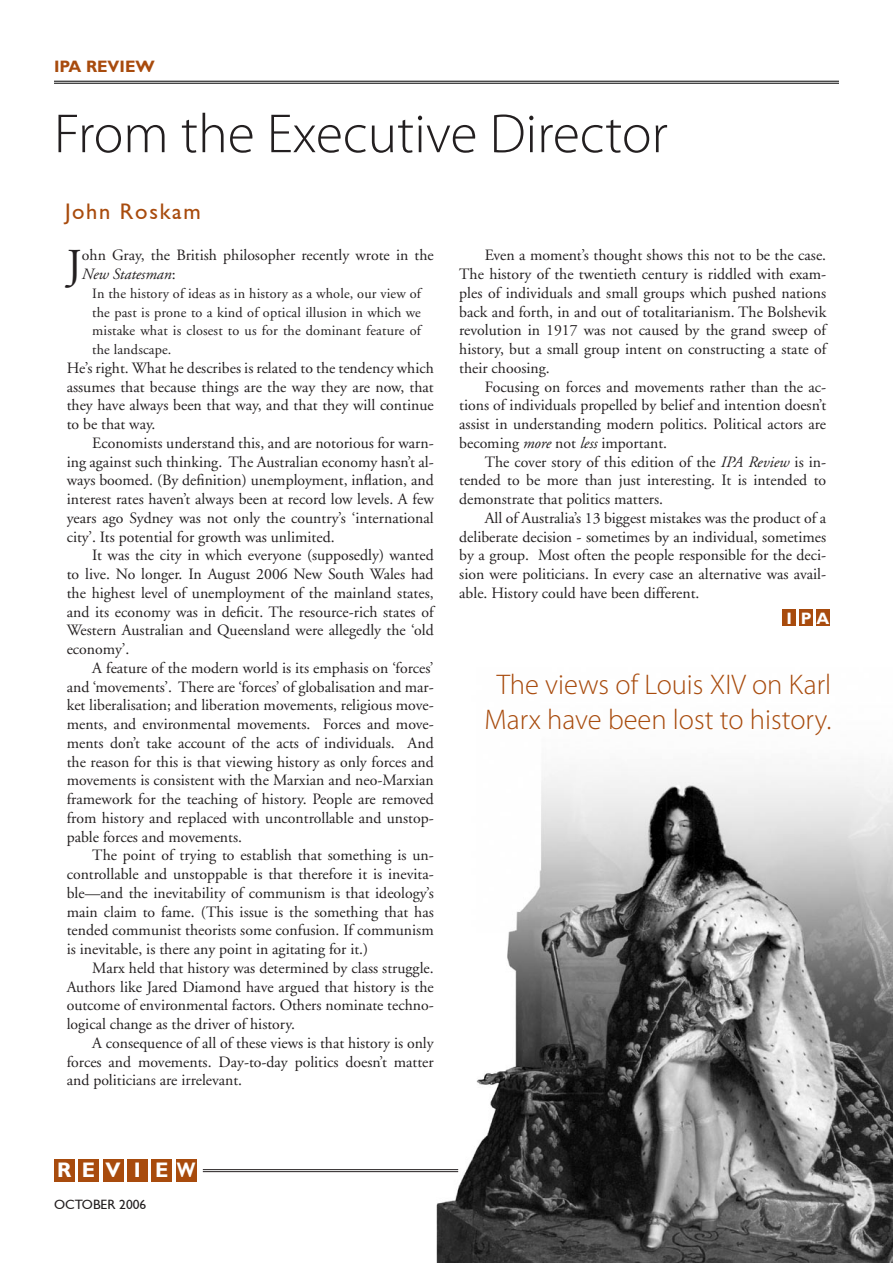
<style>
.page{position:relative;width:893px;height:1263px;background:#fff}
.page>*{position:absolute;margin:0;border:0;box-sizing:border-box;transform-origin:0 0}
.t1{font:300 55.5px "Myriad Pro";color:#231f20}
.Default{font:44.1px "Adobe Garamond";color:#231f20}
.Default-2{font:300 28.5px/34.5px "Myriad Pro";color:#a84b0d;text-align:center}
.t2{font:22.5px "Gill Sans";letter-spacing:.075em;color:#a84b0d}
.t3{font:700 21px "Gill Sans";color:#fff}
.t4{font:700 16.5px "Gill Sans";color:#a84b0d}
.t5{font:700 16.5px "Gill Sans";color:#fff}
.Default-3{font:15.75px/18.8px "Adobe Garamond";color:#231f20;text-align:justify}
.Default-4{font:14.25px/18.8px "Adobe Garamond";letter-spacing:.01em;color:#231f20;text-align:justify}
.t6{font:13.5px "Gill Sans";color:#231f20}
.s1{font-style:italic}
</style>
<div class="page">
<hr style="left:54px;top:83px;width:785px;height:1px;background:#000">
<hr style="left:54px;top:81px;width:785px;height:1px;background:#000">
<img style="left:420px;top:774px;width:473px;height:489px">
<div style="left:782px;top:609px;width:14px;height:17px;background:#a84b0d"></div>
<div style="left:799px;top:609px;width:14px;height:17px;background:#a84b0d"></div>
<div style="left:816px;top:609px;width:14px;height:17px;background:#a84b0d"></div>
<hr style="left:203px;top:1169px;width:255px;height:1px;background:#231f20">
<hr style="left:203px;top:1171px;width:255px;height:1px;background:#231f20">
<div style="left:54px;top:1159px;width:21px;height:23px;background:#a84b0d"></div>
<div style="left:78px;top:1159px;width:21px;height:23px;background:#a84b0d"></div>
<div style="left:103px;top:1159px;width:20px;height:23px;background:#a84b0d"></div>
<div style="left:127px;top:1159px;width:21px;height:23px;background:#a84b0d"></div>
<div style="left:152px;top:1159px;width:20px;height:23px;background:#a84b0d"></div>
<div style="left:176px;top:1159px;width:20px;height:23px;background:#a84b0d"></div>
<p class="t4" style="left:54px;top:57px;width:102px">IPA REVIEW</p>
<p class="t1" style="left:54px;top:103px;width:615px">From the Executive Director</p>
<p class="t2" style="left:65px;top:199px;width:137px">John Roskam</p>
<p class="Default" style="left:67px;top:241px;width:17px">J</p>
<p class="Default-3" style="left:82px;top:246px;width:353px">ohn Gray, the British philosopher recently wrote in the<br><span class="s1">New Statesman</span>:</p>
<p class="Default-4" style="left:92px;top:284px;width:330px">In the history of ideas as in history as a whole, our view of the past is prone to a kind of optical illusion in which we mistake what is closest to us for the dominant feature of the landscape.</p>
<p class="Default-3" style="left:67px;top:359px;width:369px">He’s right. What he describes is related to the tendency which assumes that because things are the way they are now, that they have always been that way, and that they will continue to be that way.</p>
<p class="Default-3" style="left:67px;top:434px;width:368px;text-indent:26px">Economists understand this, and are notorious for warn&shy;ing against such thinking. The Australian economy hasn’t al&shy;ways boomed. (By definition) unemployment, inflation, and interest rates haven’t always been at record low levels. A few years ago Sydney was not only the country’s ‘international city’. Its potential for growth was unlimited.</p>
<p class="Default-3" style="left:67px;top:546px;width:368px;text-indent:26px">It was the city in which everyone (supposedly) wanted to live. No longer. In August 2006 New South Wales had the highest level of unemployment of the mainland states, and its economy was in deficit. The resource-rich states of Western Australian and Queensland were allegedly the ‘old economy’.</p>
<p class="Default-3" style="left:67px;top:659px;width:368px;text-indent:26px">A feature of the modern world is its emphasis on ‘forces’ and ‘movements’. There are ‘forces’ of globalisation and mar&shy;ket liberalisation; and liberation movements, religious move&shy;ments, and environmental movements. Forces and move&shy;ments don’t take account of the acts of individuals. And the reason for this is that viewing history as only forces and movements is consistent with the Marxian and neo-Marxian framework for the teaching of history. People are removed from history and replaced with uncontrollable and unstop&shy;pable forces and movements.</p>
<p class="Default-3" style="left:67px;top:846px;width:368px;text-indent:26px">The point of trying to establish that something is un&shy;controllable and unstoppable is that therefore it is inevita&shy;ble—and the inevitability of communism is that ideology’s main claim to fame. (This issue is the something that has tended communist theorists some confusion. If communism is inevitable, is there any point in agitating for it.)</p>
<p class="Default-3" style="left:67px;top:959px;width:368px;text-indent:26px">Marx held that history was determined by class struggle.<br>Authors like Jared Diamond have argued that history is the outcome of environmental factors. Others nominate techno&shy;logical change as the driver of history.</p>
<p class="Default-3" style="left:67px;top:1034px;width:368px;text-indent:26px">A consequence of all of these views is that history is only forces and movements. Day-to-day politics doesn’t matter and politicians are irrelevant.</p>
<p class="Default-3" style="left:459px;top:246px;width:369px;text-indent:26px">Even a moment’s thought shows this not to be the case.<br>The history of the twentieth century is riddled with exam&shy;ples of individuals and small groups which pushed nations back and forth, in and out of totalitarianism. The Bolshevik revolution in 1917 was not caused by the grand sweep of history, but a small group intent on constructing a state of their choosing.</p>
<p class="Default-3" style="left:459px;top:378px;width:368px;text-indent:26px">Focusing on forces and movements rather than the ac&shy;tions of individuals propelled by belief and intention doesn’t assist in understanding modern politics. Political actors are becoming <span class="s1">more</span> not <span class="s1">less</span> important.</p>
<p class="Default-3" style="left:459px;top:453px;width:368px;text-indent:26px">The cover story of this edition of the <span class="s1">IPA Review</span> is in&shy;tended to be more than just interesting. It is intended to demonstrate that politics matters.</p>
<p class="Default-3" style="left:459px;top:509px;width:368px;text-indent:26px">All of Australia’s 13 biggest mistakes was the product of a deliberate decision - sometimes by an individual, sometimes by a group. Most often the people responsible for the deci&shy;sion were politicians. In every case an alternative was avail&shy;able. History could have been different.</p>
<p class="t5" style="left:787px;top:608px;width:7px">I</p>
<p class="t5" style="left:801px;top:608px;width:30px">P A</p>
<p class="Default-2" style="left:484px;top:668px;width:348px">The views of Louis XIV on Karl<br>Marx have been lost to history.</p>
<p class="t3" style="left:57px;top:1158px;width:16px">R</p>
<p class="t3" style="left:82px;top:1158px;width:15px">E</p>
<p class="t3" style="left:105px;top:1158px;width:17px">V</p>
<p class="t3" style="left:134px;top:1158px;width:8px">I</p>
<p class="t3" style="left:155px;top:1158px;width:42px">E W</p>
<p class="t6" style="left:54px;top:1196px;width:94px">OCTOBER 2006</p>
</div>
